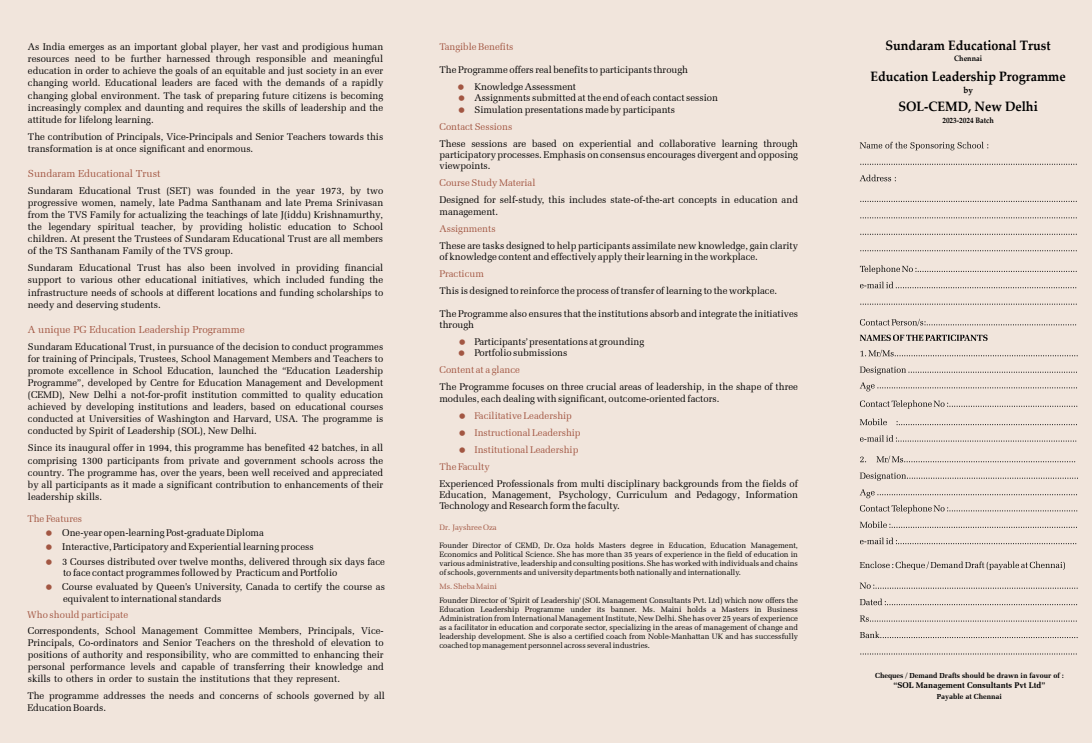
<style>
.page{position:relative;width:1092px;height:743px;background:#fff}
.page>*{position:absolute;margin:0;border:0;box-sizing:border-box;transform-origin:0 0}
.t1{font:700 13.6px "Palatino Linotype";color:#000;scale:.93 1}
.t2{font:10.2px "Zapf Elliptical 711 BT";color:#a25642}
.t3{font:9.7px/12.1px "Zapf Elliptical 711 BT";color:#000}
.t4{font:9.7px "Zapf Elliptical 711 BT";color:#a25642}
.t5{font:700 8.7px "Palatino Linotype";color:#000;scale:.93 1}
.t6{font:700 8.2px "Zapf Elliptical 711 BT";color:#000}
.t7{font:7.8px/9.1px "Zapf Elliptical 711 BT";color:#000;text-align:justify}
.t8{font:7.8px "Zapf Elliptical 711 BT";color:#a25642}
.t9{font:700 7.8px "Palatino Linotype";color:#000;scale:.93 1}
.t10{font:700 7.3px "Zapf Elliptical 711 BT";color:#000}
</style>
<div class="page">
<div style="left:0;top:0;width:1091px;height:743px;background:#f1e5dc"></div>
<svg style="left:859px;top:489px;width:216px;height:9px"></svg>
<svg style="left:859px;top:382px;width:216px;height:9px"></svg>
<svg style="left:859px;top:142px;width:217px;height:109px"></svg>
<svg style="left:859px;top:265px;width:217px;height:61px"></svg>
<svg style="left:859px;top:335px;width:128px;height:6px"></svg>
<svg style="left:860px;top:350px;width:217px;height:7px"></svg>
<svg style="left:860px;top:400px;width:217px;height:9px"></svg>
<svg style="left:859px;top:418px;width:216px;height:7px"></svg>
<svg style="left:860px;top:435px;width:216px;height:6px"></svg>
<svg style="left:860px;top:455px;width:215px;height:8px"></svg>
<svg style="left:859px;top:472px;width:217px;height:8px"></svg>
<svg style="left:860px;top:505px;width:217px;height:8px"></svg>
<svg style="left:859px;top:521px;width:216px;height:7px"></svg>
<svg style="left:860px;top:537px;width:216px;height:7px"></svg>
<svg style="left:859px;top:561px;width:205px;height:9px"></svg>
<svg style="left:859px;top:582px;width:218px;height:7px"></svg>
<svg style="left:859px;top:598px;width:218px;height:7px"></svg>
<svg style="left:859px;top:615px;width:217px;height:6px"></svg>
<svg style="left:860px;top:631px;width:217px;height:7px"></svg>
<svg style="left:860px;top:653px;width:216px;height:1px"></svg>
<svg style="left:859px;top:366px;width:216px;height:9px"></svg>
<p class="t3" style="left:28px;top:41px;width:357px;text-align:justify">As India emerges as an important global player, her vast and prodigious human resources need to be further harnessed through responsible and meaningful education in order to achieve the goals of an equitable and just society in an ever changing world. Educational leaders are faced with the demands of a rapidly changing global environment. The task of preparing future citizens is becoming increasingly complex and daunting and requires the skills of leadership and the attitude for lifelong learning.</p>
<p class="t3" style="left:28px;top:130px;width:357px">The contribution of Principals, Vice-Principals and Senior Teachers towards this transformation is at once significant and enormous.</p>
<p class="t2" style="left:28px;top:167px;width:134px">Sundaram Educational Trust</p>
<p class="t3" style="left:28px;top:184px;width:357px;text-align:justify">Sundaram Educational Trust (SET) was founded in the year 1973, by two progressive women, namely, late Padma Santhanam and late Prema Srinivasan from the TVS Family for actualizing the teachings of late J(iddu) Krishnamurthy, the legendary spiritual teacher, by providing holistic education to School children. At present the Trustees of Sundaram Educational Trust are all members of the TS Santhanam Family of the TVS group.</p>
<p class="t3" style="left:28px;top:262px;width:357px;text-align:justify">Sundaram Educational Trust has also been involved in providing financial support to various other educational initiatives, which included funding the infrastructure needs of schools at different locations and funding scholarships to needy and deserving students.</p>
<p class="t2" style="left:28px;top:323px;width:218px">A unique PG Education Leadership Programme</p>
<p class="t3" style="left:28px;top:340px;width:357px;text-align:justify">Sundaram Educational Trust, in pursuance of the decision to conduct programmes for training of Principals, Trustees, School Management Members and Teachers to promote excellence in School Education, launched the “Education Leadership Programme”, developed by Centre for Education Management and Development (CEMD), New Delhi a not-for-profit institution committed to quality education achieved by developing institutions and leaders, based on educational courses conducted at Universities of Washington and Harvard, USA. The programme is conducted by Spirit of Leadership (SOL), New Delhi.</p>
<p class="t3" style="left:28px;top:442px;width:357px;text-align:justify">Since its inaugural offer in 1994, this programme has benefited 42 batches, in all comprising 1300 participants from private and government schools across the country. The programme has, over the years, been well received and appreciated by all participants as it made a significant contribution to enhancements of their leadership skills.</p>
<p class="t4" style="left:27px;top:513px;width:56px">The Features</p>
<p class="t3" style="left:62px;top:525px;width:324px;line-height:14.2px">One-year open-learning Post-graduate Diploma<br>Interactive, Participatory and Experiential learning process<br>3 Courses distributed over twelve months, delivered through six days face</p>
<p class="t3" style="left:62px;top:565px;width:324px;line-height:14.2px">to face contact programmes followed by Practicum and Portfolio<br>Course evaluated by Queen's University, Canada to certify the course as</p>
<p class="t3" style="left:63px;top:592px;width:160px">equivalent to international standards</p>
<p class="t4" style="left:27px;top:608px;width:102px">Who should participate</p>
<p class="t3" style="left:28px;top:624px;width:357px;text-align:justify">Correspondents, School Management Committee Members, Principals, Vice-Principals, Co-ordinators and Senior Teachers on the threshold of elevation to positions of authority and responsibility, who are committed to enhancing their personal performance levels and capable of transferring their knowledge and skills to others in order to sustain the institutions that they represent.</p>
<p class="t3" style="left:27px;top:690px;width:359px;line-height:11.3px">The programme addresses the needs and concerns of schools governed by all<br>Education Boards.</p>
<p class="t4" style="left:439px;top:41px;width:75px">Tangible Benefits</p>
<p class="t3" style="left:474px;top:61px;width:215px;line-height:17px;text-indent:-35px">The Programme offers real benefits to participants through<br>Knowledge Assessment</p>
<p class="t3" style="left:474px;top:92px;width:245px;line-height:11.3px">Assignments submitted at the end of each contact session<br>Simulation presentations made by participants</p>
<p class="t3" style="left:439px;top:137px;width:360px;line-height:11.3px;text-align:justify">These sessions are based on experiential and collaborative learning through participatory processes. Emphasis on consensus encourages divergent and opposing viewpoints.</p>
<p class="t3" style="left:439px;top:194px;width:360px;line-height:11.3px">Designed for self-study, this includes state-of-the-art concepts in education and management.</p>
<p class="t3" style="left:439px;top:239px;width:360px;line-height:11.3px">These are tasks designed to help participants assimilate new knowledge, gain clarity of knowledge content and effectively apply their learning in the workplace.</p>
<p class="t3" style="left:439px;top:284px;width:339px">This is designed to reinforce the process of transfer of learning to the workplace.</p>
<p class="t3" style="left:439px;top:307px;width:360px;line-height:11.3px">The Programme also ensures that the institutions absorb and integrate the initiatives through</p>
<p class="t3" style="left:474px;top:336px;width:171px;line-height:11.3px">Participants’ presentations at grounding<br>Portfolio submissions</p>
<p class="t3" style="left:439px;top:381px;width:360px;line-height:11.3px">The Programme focuses on three crucial areas of leadership, in the shape of three modules, each dealing with significant, outcome-oriented factors.</p>
<p class="t4" style="left:439px;top:120px;width:74px">Contact Sessions</p>
<p class="t4" style="left:439px;top:177px;width:97px">Course Study Material</p>
<p class="t4" style="left:439px;top:222px;width:58px">Assignments</p>
<p class="t4" style="left:439px;top:268px;width:46px">Practicum</p>
<p class="t4" style="left:439px;top:364px;width:82px">Content at a glance</p>
<p class="t4" style="left:474px;top:409px;width:99px">Facilitative Leadership</p>
<p class="t4" style="left:474px;top:426px;width:108px">Instructional Leadership</p>
<p class="t4" style="left:474px;top:443px;width:105px">Institutional Leadership</p>
<p class="t4" style="left:439px;top:460px;width:52px">The Faculty</p>
<p class="t3" style="left:439px;top:477px;width:360px;line-height:11.3px;text-align:justify">Experienced Professionals from multi disciplinary backgrounds from the fields of Education, Management, Psychology, Curriculum and Pedagogy, Information Technology and Research form the faculty.</p>
<p class="t7" style="left:439px;top:541px;width:360px">Founder Director of CEMD, Dr. Oza holds Masters degree in Education, Education Management, Economics and Political Science. She has more than 35 years of experience in the field of education in various administrative, leadership and consulting positions. She has worked with individuals and chains of schools, governments and university departments both nationally and internationally.</p>
<p class="t7" style="left:439px;top:595px;width:360px">Founder Director of 'Spirit of Leadership' (SOL Management Consultants Pvt. Ltd) which now offers the Education Leadership Programme under its banner. Ms. Maini holds a Masters in Business Administration from International Management Institute, New Delhi. She has over 25 years of experience as a facilitator in education and corporate sector, specializing in the areas of management of change and leadership development. She is also a certified coach from Noble-Manhattan UK and has successfully coached top management personnel across several industries.</p>
<p class="t8" style="left:439px;top:523px;width:59px">Dr. Jayshree Oza</p>
<p class="t8" style="left:439px;top:582px;width:59px">Ms. Sheba Maini</p>
<h1 class="t1" style="left:885px;top:36px;width:179px">Sundaram Educational Trust</h1>
<p class="t9" style="left:954px;top:52px;width:32px">Chennai</p>
<h1 class="t1" style="left:870px;top:66px;width:211px">Education Leadership Programme</h1>
<p class="t5" style="left:963px;top:84px;width:12px">by</p>
<h1 class="t1" style="left:898px;top:97px;width:151px">SOL-CEMD, New Delhi</h1>
<p class="t9" style="left:942px;top:114px;width:57px">2023-2024 Batch</p>
<p class="t10" style="left:875px;top:671px;width:190px">Cheques / Demand Drafts should be drawn in favour of :</p>
<p class="t10" style="left:936px;top:692px;width:67px">Payable at Chennai</p>
<p class="t6" style="left:893px;top:680px;width:153px">“SOL Management Consultants Pvt Ltd”</p>
</div>
